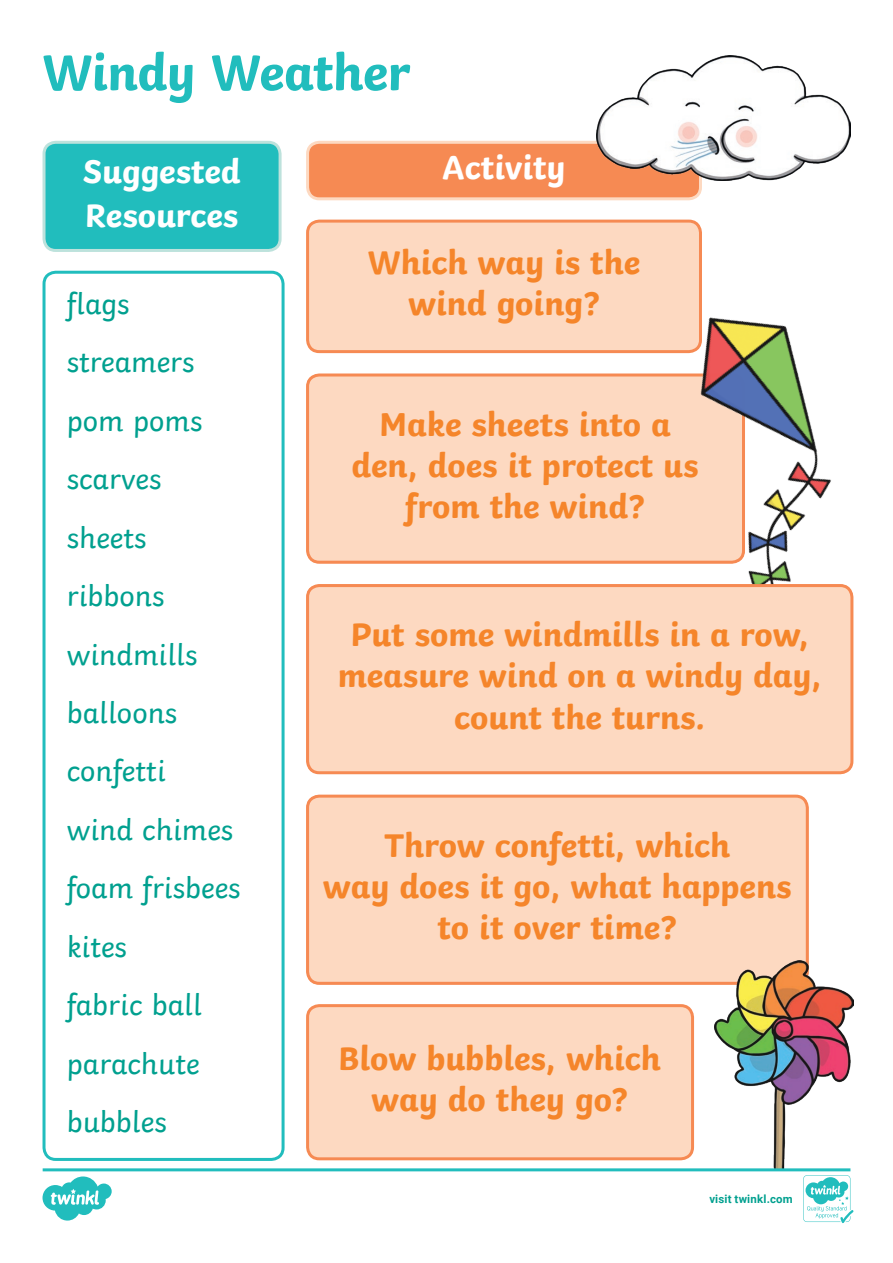
<style>
.page{position:relative;width:893px;height:1263px;background:#fff}
.page>*{position:absolute;margin:0;border:0;box-sizing:border-box;transform-origin:0 0}
.Heading_1{font:700 52.5px "Twinkl";letter-spacing:-.015em;color:#21bdbd}
.Heading_2{font:700 34.5px/41.4px "Twinkl";color:#f5852a;text-align:center}
.Heading_2-2{font:700 34.5px "Twinkl";color:#fff}
.Heading_2-3{font:30px "Twinkl";color:#00a08f}
.t1{font:700 11.4px "Roboto";letter-spacing:.02em;color:#00a08f}
</style>
<div class="page">
<div style="left:308px;top:221px;width:392px;height:131px;background:#fdd9c1;border-radius:12px"></div>
<div style="left:306px;top:220px;width:396px;height:133px;border:3px solid #f68a53;border-radius:12px"></div>
<div style="left:43px;top:271px;width:242px;height:890px;border:3px solid #21bdbd;border-radius:12px"></div>
<div style="left:308px;top:142px;width:392px;height:57px;background:#f68a53;border-radius:12px"></div>
<div style="left:306px;top:141px;width:396px;height:59px;border:3px solid #fdd9c1;border-radius:12px"></div>
<div style="left:44px;top:142px;width:236px;height:108px;background:#21bdbd;border-radius:12px"></div>
<div style="left:43px;top:141px;width:239px;height:111px;border:3px solid #bde2dc;border-radius:12px"></div>
<div style="left:308px;top:375px;width:435px;height:187px;background:#fdd9c1;border-radius:12px"></div>
<div style="left:306px;top:373px;width:439px;height:191px;border:3px solid #f68a53;border-radius:12px"></div>
<div style="left:308px;top:796px;width:499px;height:187px;background:#fdd9c1;border-radius:12px"></div>
<div style="left:306px;top:795px;width:503px;height:190px;border:3px solid #f68a53;border-radius:12px"></div>
<div style="left:308px;top:1006px;width:384px;height:153px;background:#fdd9c1;border-radius:12px"></div>
<div style="left:306px;top:1004px;width:388px;height:156px;border:3px solid #f68a53;border-radius:12px"></div>
<img style="left:596px;top:55px;width:254px;height:125px">
<img style="left:714px;top:961px;width:139px;height:207px">
<img style="left:590px;top:289px;width:264px;height:337px">
<div style="left:308px;top:586px;width:544px;height:187px;background:#fdd9c1;border-radius:12px"></div>
<div style="left:306px;top:584px;width:547px;height:190px;border:3px solid #f68a53;border-radius:12px"></div>
<svg style="left:43px;top:1168px;width:810px;height:55px"></svg>
<p class="Heading_1" style="left:42px;top:29px;width:369px">Windy Weather</p>
<p class="Heading_2-2" style="left:83px;top:142px;width:159px">Suggested</p>
<p class="Heading_2-2" style="left:442px;top:139px;width:125px">Activity</p>
<p class="Heading_2-2" style="left:85px;top:187px;width:155px">Resources</p>
<p class="Heading_2" style="left:368px;top:238px;width:274px">Which way is the</p>
<p class="Heading_2-3" style="left:67px;top:281px;width:64px">flags</p>
<p class="Heading_2" style="left:408px;top:279px;width:193px">wind going?</p>
<p class="Heading_2-3" style="left:67px;top:339px;width:129px">streamers</p>
<p class="Heading_2-3" style="left:67px;top:398px;width:137px">pom poms</p>
<p class="Heading_2-3" style="left:67px;top:456px;width:96px">scarves</p>
<p class="Heading_2-3" style="left:67px;top:514px;width:81px">sheets</p>
<p class="Heading_2-3" style="left:67px;top:573px;width:99px">ribbons</p>
<p class="Heading_2-3" style="left:67px;top:631px;width:132px">windmills</p>
<p class="Heading_2-3" style="left:67px;top:690px;width:112px">balloons</p>
<p class="Heading_2-3" style="left:67px;top:748px;width:101px">confetti</p>
<p class="Heading_2-3" style="left:67px;top:807px;width:168px">wind chimes</p>
<p class="Heading_2-3" style="left:67px;top:865px;width:175px">foam frisbees</p>
<p class="Heading_2-3" style="left:67px;top:923px;width:62px">kites</p>
<p class="Heading_2-3" style="left:67px;top:982px;width:137px">fabric ball</p>
<p class="Heading_2-3" style="left:67px;top:1040px;width:134px">parachute</p>
<p class="Heading_2-3" style="left:67px;top:1099px;width:101px">bubbles</p>
<p class="Heading_2" style="left:352px;top:400px;width:348px">Make sheets into a den, does it protect us from the wind?</p>
<p class="Heading_2" style="left:338px;top:610px;width:486px">Put some windmills in a row, measure wind on a windy day, count the turns.</p>
<p class="Heading_2" style="left:323px;top:821px;width:470px">Throw confetti, which<br>way does it go, what happens</p>
<p class="Heading_2" style="left:437px;top:903px;width:241px">to it over time?</p>
<p class="Heading_2" style="left:338px;top:1034px;width:324px">Blow bubbles, which way do they go?</p>
<p class="t1" style="left:709px;top:1191px;width:85px">visit twinkl.com</p>
</div>
